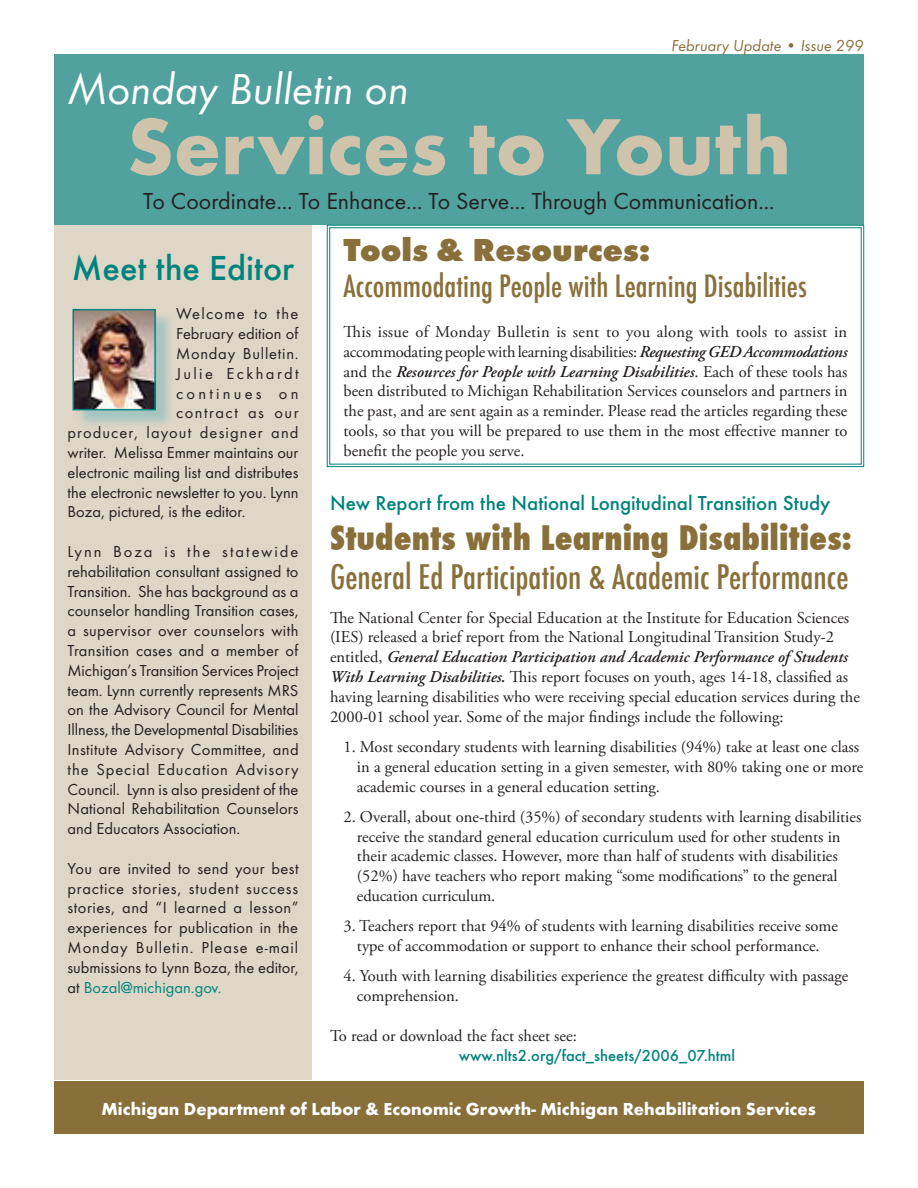
<style>
.page{position:relative;width:918px;height:1188px;background:#fff}
.page>*{position:absolute;margin:0;border:0;box-sizing:border-box;transform-origin:0 0}
.t1{font:700 82.5px "Futura T";color:#d0c3ac}
.t2{font:italic 45px "Futura T";color:#fff}
.t3{font:500 36px "Futura T";color:#00837c}
.t4{font:500 condensed 33px "Futura";color:#89703b}
.t5{font:800 condensed 33px "Futura";color:#89703b}
.t6{font:800 33px "Futura T";color:#89703b}
.t7{font:500 condensed 30px "Futura";color:#89703b}
.t8{font:24px "Futura T";color:#231f20}
.t9{font:500 21px "Futura T";color:#00837c}
.t10{font:700 18px "Futura T";color:#fff}
.t11{font:16.5px/19.8px "Adobe Garamond Pro";color:#231f20}
.t12{font:16.5px/19.8px "Futura T";color:#231f20}
.t13{font:16.5px/19.8px "Futura T";letter-spacing:.02em;color:#231f20}
.t14{font:500 16.5px "Futura T";color:#00837c}
.t15{font:16.5px "Futura T";letter-spacing:.055em;color:#231f20}
.t16{font:16.5px "Futura T";letter-spacing:.07em;color:#231f20}
.t17{font:italic 16.5px "Futura T";color:#89703b}
.t18{font:16.5px "Futura T";color:#00837c}
.t19{font:16.5px "Futura T";letter-spacing:.095em;color:#231f20}
.t20{font:16.5px "Futura T";letter-spacing:.06em;color:#231f20}
.t21{font:16.5px "Futura T";letter-spacing:.045em;color:#231f20}
.t22{font:16.5px "Futura T";letter-spacing:.075em;color:#231f20}
.t23{font:16.5px "Futura T";letter-spacing:.195em;color:#231f20}
.t24{font:16.5px "Futura T";letter-spacing:.145em;color:#231f20}
.t25{font:16.5px "Futura T";letter-spacing:.115em;color:#231f20}
.s1{font-weight:600;font-style:italic}
.s2{color:#231f20}
</style>
<div class="page">
<div style="left:54px;top:54px;width:810px;height:170px;background:#51a19e"></div>
<div style="left:54px;top:225px;width:258px;height:855px;background:#ded6c6"></div>
<div style="left:73px;top:310px;width:103px;height:121px;background:#91c0be;opacity:.75"></div>
<img style="left:76px;top:312px;width:77px;height:95px">
<div style="left:73px;top:309px;width:83px;height:101px;border:2px solid #00837c"></div>
<svg style="left:327px;top:225px;width:537px;height:242px"></svg>
<div style="left:54px;top:1082px;width:809px;height:52px;background:#89703b"></div>
<p class="t17" style="left:671px;top:36px;width:194px">February Update • Issue 299</p>
<p class="t2" style="left:68px;top:63px;width:343px">Monday Bulletin on</p>
<p class="t1" style="left:127px;top:98px;width:666px">Services to Youth</p>
<p class="t8" style="left:143px;top:187px;width:633px">To Coordinate... To Enhance... To Serve... Through Communication...</p>
<p class="t6" style="left:344px;top:230px;width:309px">Tools &amp; Resources:</p>
<p class="t7" style="left:344px;top:267px;width:465px">Accommodating People with Learning Disabilities</p>
<p class="t11" style="left:344px;top:322px;width:506px;text-align:justify">This issue of Monday Bulletin is sent to you along with tools to assist in accommodating people with learning disabilities: <span class="s1">Requesting GED Accommodations </span>and the <span class="s1">Resources for People with Learning Disabilities</span>. Each of these tools has been distributed to Michigan Rehabilitation Services counselors and partners in the past, and are sent again as a reminder. Please read the articles regarding these tools, so that you will be prepared to use them in the most effective manner to benefit the people you serve.</p>
<h1 class="t9" style="left:330px;top:491px;width:502px">New Report from the National Longitudinal Transition Study</h1>
<p class="t5" style="left:330px;top:515px;width:523px">Students with Learning Disabilities:</p>
<h2 class="t4" style="left:330px;top:556px;width:520px">General Ed Participation &amp; Academic Performance</h2>
<p class="t11" style="left:330px;top:608px;width:531px">The National Center for Special Education at the Institute for Education Sciences (IES) released a brief report from the National Longitudinal Transition Study-2 entitled, <span class="s1">General Education Participation and Academic Performance of Students With Learning Disabilities.</span> This report focuses on youth, ages 14-18, classified as having learning disabilities who were receiving special education services during the 2000-01 school year. Some of the major findings include the following:</p>
<p class="t11" style="left:357px;top:737px;width:508px;text-indent:-13px">1. Most secondary students with learning disabilities (94%) take at least one class in a general education setting in a given semester, with 80% taking one or more academic courses in a general education setting.</p>
<p class="t11" style="left:357px;top:807px;width:506px;text-indent:-13px">2. Overall, about one-third (35%) of secondary students with learning disabilities receive the standard general education curriculum used for other students in their academic classes. However, more than half of students with disabilities (52%) have teachers who report making “some modifications” to the general education curriculum.</p>
<p class="t11" style="left:343px;top:917px;width:496px;text-align:center">3. Teachers report that 94% of students with learning disabilities receive some type of accommodation or support to enhance their school performance.</p>
<p class="t11" style="left:357px;top:967px;width:493px;text-indent:-13px">4. Youth with learning disabilities experience the greatest difficulty with passage comprehension.</p>
<p class="t11" style="left:330px;top:1026px;width:248px">To read or download the fact sheet see:</p>
<p class="t14" style="left:459px;top:1045px;width:278px">www.nlts2.org/fact_sheets/2006_07.html</p>
<p class="t10" style="left:101px;top:1098px;width:716px">Michigan Department of Labor &amp; Economic Growth- Michigan Rehabilitation Services</p>
<p class="t3" style="left:72px;top:247px;width:224px">Meet the Editor</p>
<p class="t22" style="left:176px;top:304px;width:124px">We come to the</p>
<p class="t12" style="left:176px;top:324px;width:124px">February edition of</p>
<p class="t21" style="left:176px;top:344px;width:124px">Monday Bu et n.</p>
<p class="t24" style="left:227px;top:364px;width:73px">Eckhardt</p>
<p class="t23" style="left:176px;top:383px;width:124px">cont nues on</p>
<p class="t19" style="left:176px;top:403px;width:124px">contract as our</p>
<p class="t16" style="left:67px;top:423px;width:233px">producer, ayout des gner and</p>
<p class="t12" style="left:67px;top:442px;width:232px">writer. Melissa Emmer maintains our</p>
<p class="t12" style="left:67px;top:462px;width:232px">electronic mailing list and distributes</p>
<p class="t12" style="left:67px;top:482px;width:232px">the electronic newsletter to you. Lynn</p>
<p class="t12" style="left:67px;top:502px;width:180px">Boza, pictured, is the editor.</p>
<p class="t25" style="left:67px;top:542px;width:87px">Lynn Boza</p>
<p class="t12" style="left:201px;top:304px;width:5px">l</p>
<p class="t12" style="left:261px;top:343px;width:26px">ll i</p>
<p class="t12" style="left:176px;top:363px;width:38px">Julie</p>
<p class="t12" style="left:216px;top:383px;width:5px">i</p>
<p class="t12" style="left:146px;top:423px;width:5px">l</p>
<p class="t12" style="left:226px;top:423px;width:5px">i</p>
<p class="t12" style="left:67px;top:541px;width:233px;text-align:right">the statew de<br>rehabilitation consultant assigned to<br>Transition. She has background as a counselor handling Transition cases, a superv sor over counse ors w th<br>Trans on cases and a member of ch gan’s Trans on Serv ces Pro ect team. Lynn currently represents MRS on the Advisory Council for Mental</p>
<p class="t13" style="left:67px;top:739px;width:233px">Inst tute Adv sory Comm ttee, and</p>
<p class="t15" style="left:158px;top:760px;width:143px">Educat on Adv sory</p>
<p class="t12" style="left:67px;top:779px;width:233px">Council. Lynn is also president of the</p>
<p class="t12" style="left:67px;top:799px;width:232px">Nat ona Rehab tat on Counse ors</p>
<p class="t12" style="left:67px;top:819px;width:174px">and Educators Association.</p>
<p class="t13" style="left:67px;top:858px;width:233px">You are nv ted to send your best pract ce stor es, student success stor es, and “I earned a esson” exper ences or pub cat on n the<br>Monday Bu et n.<br>submissions to Lynn Boza, the editor,</p>
<p class="t12" style="left:164px;top:541px;width:13px">is</p>
<p class="t12" style="left:274px;top:541px;width:5px">i</p>
<p class="t12" style="left:128px;top:621px;width:5px">i</p>
<p class="t12" style="left:241px;top:621px;width:5px">l</p>
<p class="t12" style="left:283px;top:621px;width:5px">i</p>
<p class="t12" style="left:68px;top:640px;width:47px;text-indent:34px">iti<br>Mi i</p>
<p class="t12" style="left:172px;top:660px;width:12px">iti</p>
<p class="t12" style="left:230px;top:660px;width:5px">i</p>
<p class="t12" style="left:277px;top:660px;width:5px">j</p>
<p class="t12" style="left:68px;top:720px;width:232px">Illness, the Deve opmenta sab es</p>
<p class="t12" style="left:166px;top:720px;width:5px">l</p>
<p class="t12" style="left:225px;top:720px;width:22px">lDi</p>
<p class="t12" style="left:268px;top:720px;width:18px">iliti</p>
<p class="t12" style="left:90px;top:739px;width:5px">i</p>
<p class="t12" style="left:152px;top:739px;width:5px">i</p>
<p class="t12" style="left:234px;top:739px;width:5px">i</p>
<p class="t15" style="left:67px;top:760px;width:84px">the Special</p>
<p class="t12" style="left:206px;top:759px;width:5px">i</p>
<p class="t12" style="left:264px;top:759px;width:5px">i</p>
<p class="t12" style="left:93px;top:799px;width:5px">i</p>
<p class="t12" style="left:122px;top:799px;width:5px">l</p>
<p class="t12" style="left:173px;top:799px;width:32px">ili i</p>
<p class="t12" style="left:276px;top:799px;width:5px">l</p>
<p class="t12" style="left:128px;top:858px;width:24px">i i</p>
<p class="t12" style="left:104px;top:878px;width:5px">i</p>
<p class="t12" style="left:158px;top:878px;width:5px">i</p>
<p class="t12" style="left:93px;top:898px;width:5px">i</p>
<p class="t12" style="left:174px;top:898px;width:5px">l</p>
<p class="t12" style="left:249px;top:898px;width:5px">l</p>
<p class="t12" style="left:106px;top:918px;width:5px">i</p>
<p class="t12" style="left:154px;top:918px;width:5px">f</p>
<p class="t12" style="left:205px;top:918px;width:33px">li i</p>
<p class="t12" style="left:260px;top:918px;width:5px">i</p>
<p class="t12" style="left:154px;top:937px;width:27px">ll i</p>
<p class="t20" style="left:202px;top:938px;width:98px">Please e-mail</p>
<p class="t18" style="left:68px;top:977px;width:156px"><span class="s2">at</span> Bozal@michigan.gov.</p>
</div>
